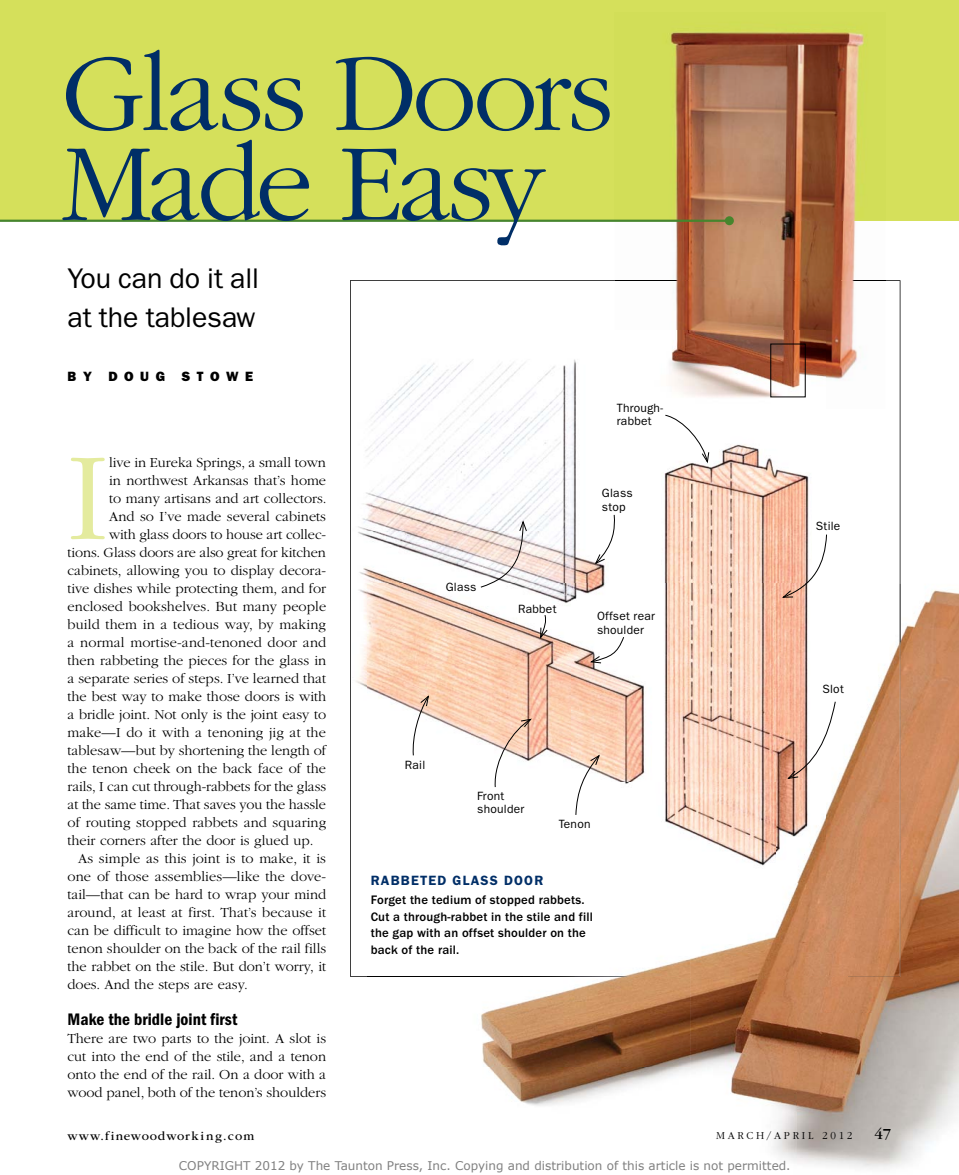
<style>
.page{position:relative;width:959px;height:1175px;background:#fff}
.page>*{position:absolute;margin:0;border:0;box-sizing:border-box;transform-origin:0 0}
.t1{font:300 129.9px "ITC Garamond Std";color:#e4eb9e}
.t2{font:300 114px/90px "ITC Garamond Std";letter-spacing:-.045em;color:#002e67}
.t3{font:28.5px/39px "ITC Franklin Gothic Std";letter-spacing:-.005em;color:#000}
.t4{font:17.25px "ITC Franklin Gothic Std Dm Cd";letter-spacing:.005em;color:#000}
.t5{font:16.05px "ITC Garamond Std";color:#000}
.t6{font:300 14.4px/18px "ITC Garamond Std";color:#000;text-align:justify}
.t7{font:600 13.5px "ITC Franklin Gothic Std";letter-spacing:.09em;color:#002e67}
.t8{font:13.5px "ITC Franklin Gothic Std Hvy";letter-spacing:.485em;color:#000}
.t9{font:500 12.75px/16.5px "ITC Franklin Gothic Std";letter-spacing:.015em;color:#000}
.t10{font:12.75px "ITC Garamond Std";letter-spacing:.09em;color:#000}
.t11{font:12px "Verdana";color:#808080}
.t12{font:12px/13.5px "ITC Franklin Gothic Std";letter-spacing:.02em;color:#000}
.t13{font:300 11.1px "ITC Garamond Std";letter-spacing:.24em;color:#000}
</style>
<div class="page">
<svg style="left:350px;top:280px;width:550px;height:697px"></svg>
<div style="left:0;top:0;width:958px;height:221px;background:#d5e05b"></div>
<img style="left:670px;top:32px;width:215px;height:376px">
<img style="left:731px;top:280px;width:154px;height:1px">
<div style="left:770px;top:344px;width:35px;height:53px;border:1px solid #000"></div>
<svg style="left:0;top:218px;width:731px;height:305px"></svg>
<div style="left:724px;top:216px;width:10px;height:9px;background:#46852d;border-radius:50%"></div>
<img style="left:798px;top:584px;width:160px;height:585px">
<img style="left:368px;top:882px;width:430px;height:281px">
<img style="left:368px;top:584px;width:457px;height:298px">
<img style="left:847px;top:584px;width:53px;height:392px">
<img style="left:368px;top:976px;width:479px;height:1px">
<svg style="left:539px;top:614px;width:9px;height:25px"></svg>
<svg style="left:589px;top:636px;width:35px;height:27px"></svg>
<svg style="left:493px;top:718px;width:39px;height:70px"></svg>
<svg style="left:575px;top:754px;width:25px;height:61px"></svg>
<svg style="left:412px;top:694px;width:17px;height:62px"></svg>
<svg style="left:480px;top:519px;width:47px;height:69px"></svg>
<svg style="left:594px;top:514px;width:21px;height:51px"></svg>
<svg style="left:664px;top:414px;width:45px;height:50px"></svg>
<svg style="left:781px;top:534px;width:46px;height:64px"></svg>
<svg style="left:786px;top:701px;width:50px;height:78px"></svg>
<h2 class="t2" style="left:62px;top:50px;width:553px">glass doors<br>Made Easy</h2>
<h3 class="t3" style="left:68px;top:259px;width:193px">You can do it all at the tablesaw</h3>
<p class="t8" style="left:68px;top:368px;width:187px">BY DOUG STOWE</p>
<h1 class="t1" style="left:68px;top:428px;width:43px">I</h1>
<p class="t6" style="left:109px;top:453px;width:218px">live in Eureka Springs, a small town</p>
<p class="t6" style="left:109px;top:471px;width:218px">in northwest Arkansas that’s home</p>
<p class="t6" style="left:109px;top:489px;width:219px">to many artisans and art collectors.</p>
<p class="t6" style="left:109px;top:507px;width:218px">And so I’ve made several cabinets</p>
<p class="t6" style="left:109px;top:525px;width:218px">with glass doors to house art collec-</p>
<p class="t6" style="left:68px;top:543px;width:260px">tions. glass doors are also great for kitchen</p>
<p class="t6" style="left:68px;top:561px;width:260px">cabinets, allowing you to display decora-</p>
<p class="t6" style="left:68px;top:579px;width:260px">tive dishes while protecting them, and for</p>
<p class="t6" style="left:68px;top:597px;width:260px">enclosed bookshelves. But many people</p>
<p class="t6" style="left:68px;top:615px;width:260px">build them in a tedious way, by making</p>
<p class="t6" style="left:68px;top:633px;width:260px">a normal mortise-and-tenoned door and</p>
<p class="t6" style="left:68px;top:651px;width:260px">then rabbeting the pieces for the glass in</p>
<p class="t6" style="left:68px;top:669px;width:260px">a separate series of steps. I’ve learned that</p>
<p class="t6" style="left:68px;top:687px;width:260px">the best way to make those doors is with</p>
<p class="t6" style="left:68px;top:705px;width:260px">a bridle joint. Not only is the joint easy to</p>
<p class="t6" style="left:68px;top:723px;width:260px">make—I do it with a tenoning jig at the</p>
<p class="t6" style="left:68px;top:741px;width:260px">tablesaw—but by shortening the length of</p>
<p class="t6" style="left:68px;top:759px;width:260px">the tenon cheek on the back face of the</p>
<p class="t6" style="left:68px;top:777px;width:260px">rails, I can cut through-rabbets for the glass</p>
<p class="t6" style="left:68px;top:795px;width:260px">at the same time. That saves you the hassle</p>
<p class="t6" style="left:68px;top:813px;width:260px">of routing stopped rabbets and squaring</p>
<p class="t6" style="left:68px;top:831px;width:247px">their corners after the door is glued up.</p>
<p class="t6" style="left:78px;top:849px;width:249px">As simple as this joint is to make, it is</p>
<p class="t6" style="left:68px;top:867px;width:260px">one of those assemblies—like the dove-</p>
<p class="t6" style="left:68px;top:885px;width:260px">tail—that can be hard to wrap your mind</p>
<p class="t6" style="left:68px;top:903px;width:260px">around, at least at first. That’s because it</p>
<p class="t6" style="left:68px;top:921px;width:260px">can be difficult to imagine how the offset</p>
<p class="t6" style="left:68px;top:939px;width:260px">tenon shoulder on the back of the rail fills</p>
<p class="t6" style="left:68px;top:957px;width:260px">the rabbet on the stile. But don’t worry, it</p>
<p class="t6" style="left:68px;top:975px;width:182px">does. And the steps are easy.</p>
<p class="t4" style="left:68px;top:1009px;width:171px">Make the bridle joint first</p>
<p class="t6" style="left:68px;top:1029px;width:260px">There are two parts to the joint. A slot is cut into the end of the stile, and a tenon onto the end of the rail. on a door with a wood panel, both of the tenon’s shoulders</p>
<p class="t12" style="left:617px;top:401px;width:48px">Through&shy;rabbet</p>
<p class="t12" style="left:446px;top:580px;width:32px">Glass</p>
<p class="t12" style="left:518px;top:602px;width:40px">Rabbet</p>
<p class="t12" style="left:602px;top:486px;width:32px">Glass stop</p>
<p class="t12" style="left:597px;top:609px;width:59px">Offset rear shoulder</p>
<p class="t12" style="left:405px;top:758px;width:22px">Rail</p>
<p class="t12" style="left:477px;top:789px;width:49px">Front shoulder</p>
<p class="t12" style="left:559px;top:817px;width:33px">Tenon</p>
<p class="t7" style="left:371px;top:872px;width:174px">RABBETED GLASS DOOR</p>
<p class="t9" style="left:371px;top:892px;width:224px">Forget the tedium of stopped rabbets.<br>Cut a through-rabbet in the stile and fill the gap with an offset shoulder on the back of the rail.</p>
<p class="t12" style="left:816px;top:519px;width:26px">Stile</p>
<p class="t12" style="left:822px;top:682px;width:23px">Slot</p>
<p class="t10" style="left:68px;top:1128px;width:188px">www.finewoodworking.com</p>
<p class="t13" style="left:716px;top:1129px;width:138px">MAr CH/APr IL 2012</p>
<p class="t5" style="left:874px;top:1125px;width:18px">47</p>
<p class="t11" style="left:179px;top:1158px;width:613px">COPYRIGHT 2012 by The Taunton Press, Inc. Copying and distribution of this article is not permitted.</p>
</div>
